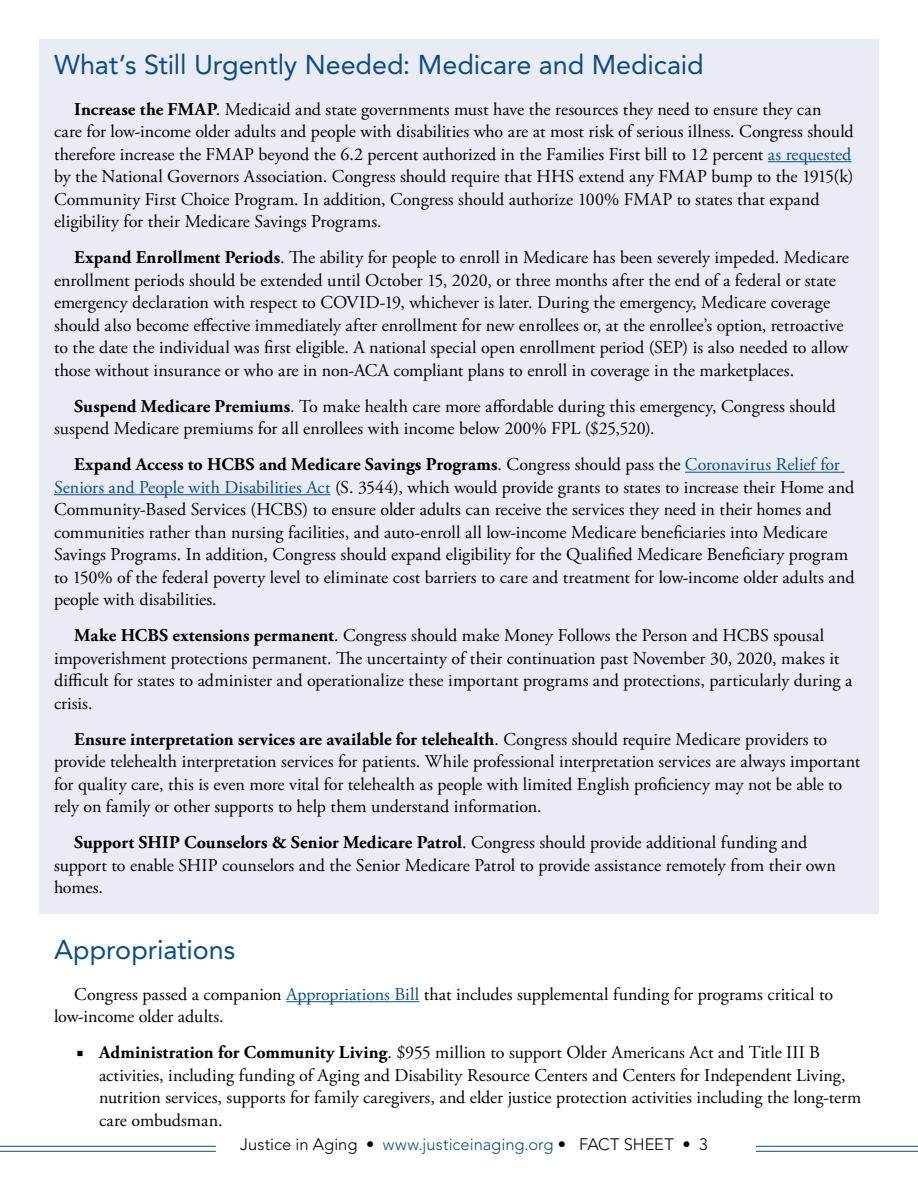
<style>
.page{position:relative;width:918px;height:1188px;background:#fff}
.page>*{position:absolute;margin:0;border:0;box-sizing:border-box;transform-origin:0 0}
.Subhead_1{font:27px "Avenir LT Std";letter-spacing:-.005em;color:#0a4d85}
.Body_Text{font:18px/22.5px "Adobe Garamond Pro";color:#000}
.t1{font:300 16.5px "Avenir LT Std";color:#000}
.s1{font-weight:700}
.s2{color:#0a4d85}
.s3{font-family:"Minion Pro"}
</style>
<div class="page">
<hr style="left:0;top:1151px;width:216px;height:1px;background:#0a4d85">
<hr style="left:0;top:1146px;width:216px;height:1px;background:#0a4d85">
<hr style="left:756px;top:1151px;width:162px;height:1px;background:#0a4d85">
<hr style="left:756px;top:1146px;width:162px;height:1px;background:#0a4d85">
<div style="left:39px;top:39px;width:840px;height:874px;background:#eaecf5"></div>
<hr style="left:768px;top:161px;width:83px;height:1px;background:#0a4d85">
<hr style="left:685px;top:472px;width:159px;height:1px;background:#0a4d85">
<hr style="left:54px;top:494px;width:277px;height:1px;background:#0a4d85">
<hr style="left:286px;top:1001px;width:133px;height:1px;background:#0a4d85">
<p class="Subhead_1" style="left:54px;top:49px;width:651px">What’s Still Urgently Needed: Medicare and Medicaid</p>
<p class="Body_Text" style="left:54px;top:99px;width:801px;text-indent:20px"><span class="s1">Increase the FMAP</span>. Medicaid and state governments must have the resources they need to ensure they can care for low-income older adults and people with disabilities who are at most risk of serious illness. Congress should therefore increase the FMAP beyond the 6.2 percent authorized in the Families First bill to 12 percent <span class="s2">as requested </span>by the National Governors Association. Congress should require that HHS extend any FMAP bump to the 1915(k)<br>Community First Choice Program. In addition, Congress should authorize 100% FMAP to states that expand eligibility for their Medicare Savings Programs.</p>
<p class="Body_Text" style="left:54px;top:247px;width:797px;text-indent:20px"><span class="s1">Expand Enrollment Periods</span>. The ability for people to enroll in Medicare has been severely impeded. Medicare enrollment periods should be extended until October 15, 2020, or three months after the end of a federal or state emergency declaration with respect to COVID-19, whichever is later. During the emergency, Medicare coverage should also become effective immediately after enrollment for new enrollees or, at the enrollee’s option, retroactive to the date the individual was first eligible. A national special open enrollment period (SEP) is also needed to allow those without insurance or who are in non-ACA compliant plans to enroll in coverage in the marketplaces.</p>
<p class="Body_Text" style="left:54px;top:396px;width:783px;text-indent:20px"><span class="s1">Suspend Medicare Premiums</span>. To make health care more affordable during this emergency, Congress should suspend Medicare premiums for all enrollees with income below 200% FPL ($25,520).</p>
<p class="Body_Text" style="left:54px;top:454px;width:802px;text-indent:20px"><span class="s1">Expand Access to HCBS and Medicare Savings Programs</span>. Congress should pass the <span class="s2">Coronavirus Relief for Seniors and People with Disabilities Act</span> (S. 3544), which would provide grants to states to increase their Home and Community-Based Services (HCBS) to ensure older adults can receive the services they need in their homes and communities rather than nursing facilities, and auto-enroll all low-income Medicare beneficiaries into Medicare Savings Programs. In addition, Congress should expand eligibility for the Qualified Medicare Beneficiary program to 150% of the federal poverty level to eliminate cost barriers to care and treatment for low-income older adults and people with disabilities.</p>
<p class="Body_Text" style="left:54px;top:625px;width:800px;text-indent:20px"><span class="s1">Make HCBS extensions permanent</span>. Congress should make Money Follows the Person and HCBS spousal impoverishment protections permanent. The uncertainty of their continuation past November 30, 2020, makes it difficult for states to administer and operationalize these important programs and protections, particularly during a crisis.</p>
<p class="Body_Text" style="left:54px;top:729px;width:808px;text-indent:20px"><span class="s1">Ensure interpretation services are available for telehealth</span>. Congress should require Medicare providers to provide telehealth interpretation services for patients. While professional interpretation services are always important for quality care, this is even more vital for telehealth as people with limited English proficiency may not be able to rely on family or other supports to help them understand information.</p>
<p class="Body_Text" style="left:54px;top:832px;width:783px;text-indent:20px"><span class="s1">Support SHIP Counselors &amp; Senior Medicare Patrol</span>. Congress should provide additional funding and support to enable SHIP counselors and the Senior Medicare Patrol to provide assistance remotely from their own homes.</p>
<p class="Subhead_1" style="left:54px;top:934px;width:183px">Appropriations</p>
<p class="Body_Text" style="left:54px;top:984px;width:781px;text-indent:20px">Congress passed a companion <span class="s2">Appropriations Bill</span> that includes supplemental funding for programs critical to low-income older adults.</p>
<p class="Body_Text" style="left:99px;top:1042px;width:764px;text-indent:-22px"><span class="s3">■</span> <span class="s1">Administration for Community Living</span>. $955 million to support Older Americans Act and Title III B activities, including funding of Aging and Disability Resource Centers and Centers for Independent Living, nutrition services, supports for family caregivers, and elder justice protection activities including the long-term care ombudsman.</p>
<p class="t1" style="left:240px;top:1134px;width:469px">Justice in Aging • <span class="s2">www.justiceinaging.org</span> • FACT SHEET • 3</p>
</div>
